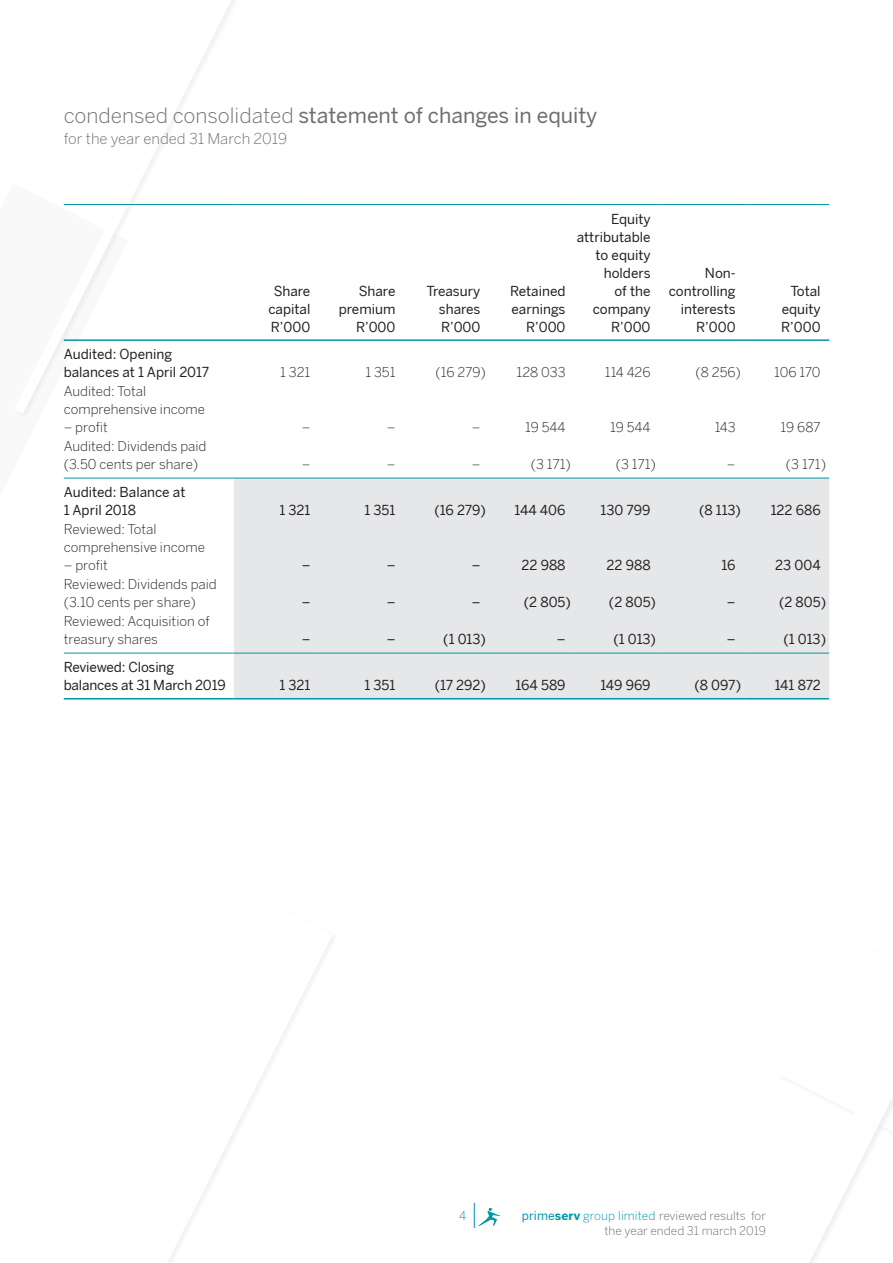
<style>
.page{position:relative;width:893px;height:1263px;background:#fff}
.page>*{position:absolute;margin:0;border:0;box-sizing:border-box;transform-origin:0 0}
.t1{font:21px "Benton Sans";color:#6d6e71}
.t2{font:300 15px "Benton Sans";color:#6d6e71}
.t3{font:13.5px/18px "Benton Sans";color:#231f20;text-align:right}
.t4{font:300 13.5px/18px "Benton Sans";color:#231f20}
.t5{font:300 12px/15px "Benton Sans";color:#6d6e71;text-align:right}
.t6{font:300 12px "Benton Sans";color:#0097a7}
.s1{font-weight:300}
.s2{font-weight:400;color:#0097a7}
.s3{font-weight:700;color:#0097a7}
.s4{color:#0097a7}
</style>
<div class="page">
<svg style="left:474px;top:1203px;width:26px;height:25px"></svg>
<svg style="left:168px;top:938px;width:165px;height:325px"></svg>
<svg style="left:810px;top:1098px;width:83px;height:165px"></svg>
<svg style="left:17px;top:0;width:217px;height:414px"></svg>
<div style="left:234px;top:479px;width:595px;height:219px;background:#e6e7e8"></div>
<hr style="left:64px;top:204px;width:170px;height:1px;background:#0097a7">
<hr style="left:234px;top:204px;width:85px;height:1px;background:#0097a7">
<hr style="left:319px;top:204px;width:85px;height:1px;background:#0097a7">
<hr style="left:404px;top:204px;width:85px;height:1px;background:#0097a7">
<hr style="left:489px;top:204px;width:85px;height:1px;background:#0097a7">
<hr style="left:574px;top:204px;width:85px;height:1px;background:#0097a7">
<hr style="left:659px;top:204px;width:85px;height:1px;background:#0097a7">
<hr style="left:744px;top:204px;width:85px;height:1px;background:#0097a7">
<hr style="left:64px;top:339px;width:170px;height:2px;background:#0097a7">
<hr style="left:234px;top:339px;width:85px;height:2px;background:#0097a7">
<hr style="left:319px;top:339px;width:85px;height:2px;background:#0097a7">
<hr style="left:404px;top:339px;width:85px;height:2px;background:#0097a7">
<hr style="left:489px;top:339px;width:85px;height:2px;background:#0097a7">
<hr style="left:574px;top:339px;width:85px;height:2px;background:#0097a7">
<hr style="left:659px;top:339px;width:85px;height:2px;background:#0097a7">
<hr style="left:744px;top:339px;width:85px;height:2px;background:#0097a7">
<hr style="left:64px;top:478px;width:170px;height:1px;background:#0097a7">
<hr style="left:234px;top:478px;width:85px;height:1px;background:#0097a7">
<hr style="left:319px;top:478px;width:85px;height:1px;background:#0097a7">
<hr style="left:404px;top:478px;width:85px;height:1px;background:#0097a7">
<hr style="left:489px;top:478px;width:85px;height:1px;background:#0097a7">
<hr style="left:574px;top:478px;width:85px;height:1px;background:#0097a7">
<hr style="left:659px;top:478px;width:85px;height:1px;background:#0097a7">
<hr style="left:744px;top:478px;width:85px;height:1px;background:#0097a7">
<hr style="left:64px;top:653px;width:170px;height:1px;background:#0097a7">
<hr style="left:234px;top:653px;width:85px;height:1px;background:#0097a7">
<hr style="left:319px;top:653px;width:85px;height:1px;background:#0097a7">
<hr style="left:404px;top:653px;width:85px;height:1px;background:#0097a7">
<hr style="left:489px;top:653px;width:85px;height:1px;background:#0097a7">
<hr style="left:574px;top:653px;width:85px;height:1px;background:#0097a7">
<hr style="left:659px;top:653px;width:85px;height:1px;background:#0097a7">
<hr style="left:744px;top:653px;width:85px;height:1px;background:#0097a7">
<hr style="left:64px;top:698px;width:170px;height:1px;background:#0097a7">
<hr style="left:234px;top:698px;width:85px;height:1px;background:#0097a7">
<hr style="left:319px;top:698px;width:85px;height:1px;background:#0097a7">
<hr style="left:404px;top:698px;width:85px;height:1px;background:#0097a7">
<hr style="left:489px;top:698px;width:85px;height:1px;background:#0097a7">
<hr style="left:574px;top:698px;width:85px;height:1px;background:#0097a7">
<hr style="left:659px;top:698px;width:85px;height:1px;background:#0097a7">
<hr style="left:744px;top:698px;width:85px;height:1px;background:#0097a7">
<h1 class="t1" style="left:64px;top:103px;width:535px"><span class="s1">condensed consolidated</span> statement of changes in equity</h1>
<p class="t2" style="left:64px;top:130px;width:225px">for the year ended 31 March 2019</p>
<p class="t3" style="left:268px;top:282px;width:43px;text-align:center">Share capital<br>R’000</p>
<p class="t3" style="left:339px;top:282px;width:58px">Share premium<br>R’000</p>
<p class="t3" style="left:439px;top:282px;width:43px;text-align:justify;text-indent:-12px">Treasury shares R’000</p>
<p class="t3" style="left:510px;top:282px;width:57px">Retained earnings<br>R’000</p>
<p class="t3" style="left:577px;top:210px;width:75px">Equity attributable to equity holders<br>of the company<br>R’000</p>
<p class="t3" style="left:669px;top:264px;width:68px">Non&shy;controlling interests<br>R’000</p>
<p class="t3" style="left:781px;top:282px;width:41px;text-align:justify;text-indent:9px">Total equity R’000</p>
<p class="t3" style="left:64px;top:345px;width:147px;text-align:left">Audited: Opening balances at 1 April 2017</p>
<p class="t4" style="left:280px;top:363px;width:32px">1 321</p>
<p class="t4" style="left:365px;top:363px;width:32px">1 351</p>
<p class="t4" style="left:435px;top:363px;width:52px">(16 279)</p>
<p class="t4" style="left:517px;top:363px;width:50px">128 033</p>
<p class="t4" style="left:605px;top:363px;width:47px">114 426</p>
<p class="t4" style="left:695px;top:363px;width:47px">(8 256)</p>
<p class="t4" style="left:774px;top:363px;width:48px">106 170</p>
<p class="t4" style="left:64px;top:382px;width:143px">Audited: Total comprehensive income</p>
<p class="t4" style="left:64px;top:418px;width:46px">– profit</p>
<p class="t4" style="left:302px;top:418px;width:10px">–</p>
<p class="t4" style="left:387px;top:418px;width:10px">–</p>
<p class="t4" style="left:472px;top:418px;width:10px">–</p>
<p class="t4" style="left:525px;top:418px;width:42px">19 544</p>
<p class="t4" style="left:610px;top:418px;width:42px">19 544</p>
<p class="t4" style="left:715px;top:418px;width:22px">143</p>
<p class="t4" style="left:780px;top:418px;width:42px">19 687</p>
<p class="t4" style="left:64px;top:437px;width:144px">Audited: Dividends paid (3.50 cents per share)</p>
<p class="t4" style="left:302px;top:455px;width:10px">–</p>
<p class="t4" style="left:387px;top:455px;width:10px">–</p>
<p class="t4" style="left:472px;top:455px;width:10px">–</p>
<p class="t4" style="left:531px;top:455px;width:42px">(3 171)</p>
<p class="t4" style="left:616px;top:455px;width:42px">(3 171)</p>
<p class="t4" style="left:727px;top:455px;width:10px">–</p>
<p class="t4" style="left:786px;top:455px;width:42px">(3 171)</p>
<p class="t3" style="left:64px;top:483px;width:123px;text-align:left">Audited: Balance at<br>1 April 2018</p>
<p class="t3" style="left:279px;top:501px;width:33px">1 321</p>
<p class="t3" style="left:364px;top:501px;width:32px">1 351</p>
<p class="t3" style="left:434px;top:501px;width:53px">(16 279)</p>
<p class="t3" style="left:515px;top:501px;width:52px">144 406</p>
<p class="t3" style="left:601px;top:501px;width:51px">130 799</p>
<p class="t3" style="left:699px;top:501px;width:43px">(8 113)</p>
<p class="t3" style="left:771px;top:501px;width:52px">122 686</p>
<p class="t4" style="left:64px;top:520px;width:143px">Reviewed: Total comprehensive income</p>
<p class="t4" style="left:64px;top:556px;width:46px">– profit</p>
<p class="t3" style="left:302px;top:556px;width:10px">–</p>
<p class="t3" style="left:387px;top:556px;width:10px">–</p>
<p class="t3" style="left:472px;top:556px;width:10px">–</p>
<p class="t3" style="left:521px;top:556px;width:46px">22 988</p>
<p class="t3" style="left:607px;top:556px;width:46px">22 988</p>
<p class="t3" style="left:721px;top:556px;width:16px">16</p>
<p class="t3" style="left:775px;top:556px;width:47px">23 004</p>
<p class="t4" style="left:64px;top:575px;width:155px">Reviewed: Dividends paid (3.10 cents per share)</p>
<p class="t3" style="left:302px;top:593px;width:10px">–</p>
<p class="t3" style="left:387px;top:593px;width:10px">–</p>
<p class="t3" style="left:472px;top:593px;width:10px">–</p>
<p class="t3" style="left:524px;top:593px;width:49px">(2 805)</p>
<p class="t3" style="left:609px;top:593px;width:49px">(2 805)</p>
<p class="t3" style="left:727px;top:593px;width:10px">–</p>
<p class="t3" style="left:779px;top:593px;width:49px">(2 805)</p>
<p class="t4" style="left:64px;top:612px;width:147px">Reviewed: Acquisition of treasury shares</p>
<p class="t3" style="left:64px;top:658px;width:163px;text-align:left">Reviewed: Closing balances at 31 March 2019</p>
<p class="t3" style="left:302px;top:631px;width:10px">–</p>
<p class="t3" style="left:387px;top:631px;width:10px">–</p>
<p class="t3" style="left:443px;top:631px;width:44px">(1 013)</p>
<p class="t3" style="left:557px;top:631px;width:10px">–</p>
<p class="t3" style="left:613px;top:631px;width:44px">(1 013)</p>
<p class="t3" style="left:727px;top:631px;width:10px">–</p>
<p class="t3" style="left:783px;top:631px;width:44px">(1 013)</p>
<p class="t3" style="left:279px;top:676px;width:33px">1 321</p>
<p class="t3" style="left:364px;top:676px;width:32px">1 351</p>
<p class="t3" style="left:435px;top:676px;width:53px">(17 292)</p>
<p class="t3" style="left:515px;top:676px;width:52px">164 589</p>
<p class="t3" style="left:600px;top:676px;width:52px">149 969</p>
<p class="t3" style="left:694px;top:676px;width:48px">(8 097)</p>
<p class="t3" style="left:775px;top:676px;width:47px">141 872</p>
<p class="t6" style="left:455px;top:1209px;width:17px">00</p>
<p class="t6" style="left:459px;top:1209px;width:9px">4</p>
<p class="t5" style="left:522px;top:1208px;width:246px"><span class="s2">prime</span><span class="s3">serv</span> <span class="s4">group limited</span> reviewed results for the year ended 31 march 2019</p>
</div>
